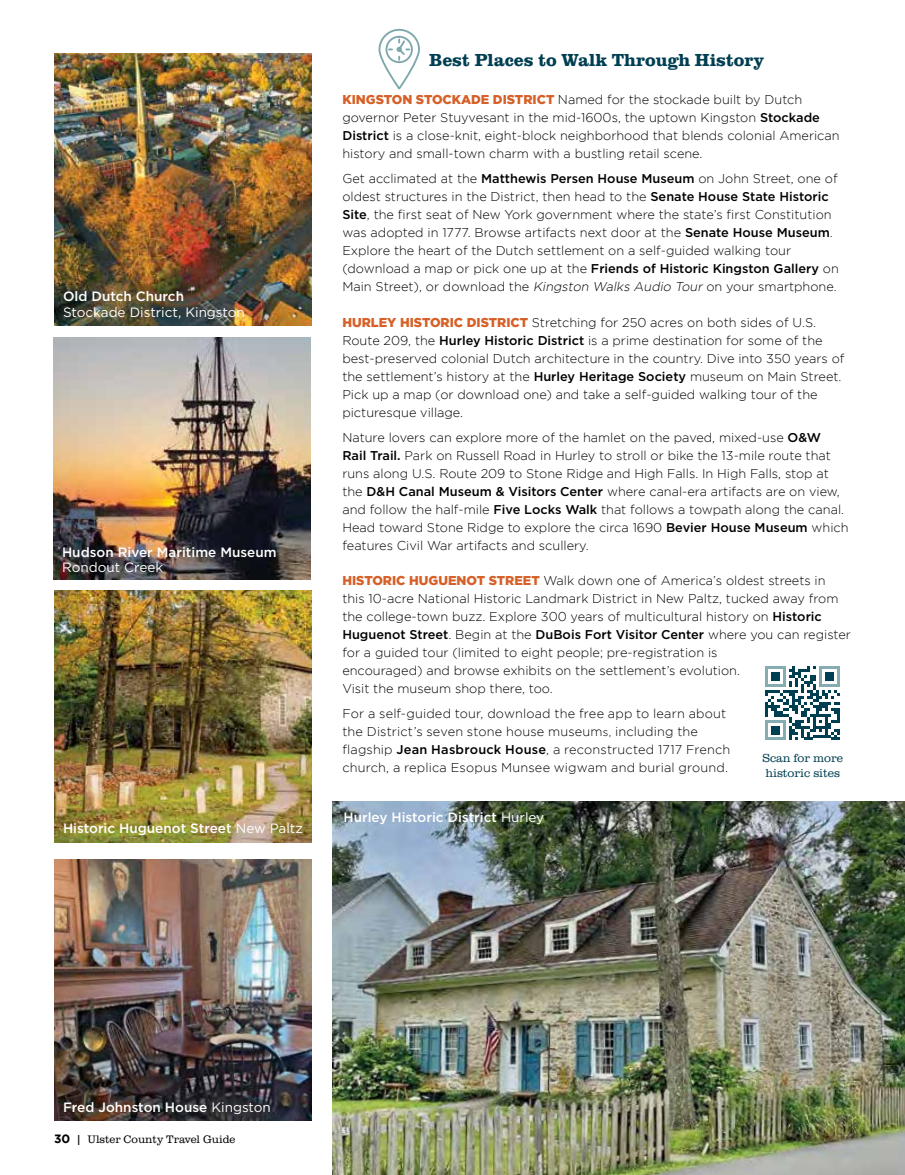
<style>
.page{position:relative;width:905px;height:1175px;background:#fff}
.page>*{position:absolute;margin:0;border:0;box-sizing:border-box;transform-origin:0 0}
.t1{font:700 18px "Clarendon URW";color:#003e52}
.t2{font:300 17.25px "Gotham";color:#000}
.t3{font:500 13.5px "Gotham";color:#fff}
.t4{font:13.5px "Gotham";color:#fff}
.t5{font:300 13.5px "Gotham";color:#fff}
.t6{font:300 12.75px/18px "Gotham";color:#000}
.t7{font:300 12px/15px "Clarendon URW";color:#003e52}
.t8{font:300 11.25px "Clarendon URW";color:#000}
.s1{font-weight:400}
.s2{font-weight:900;color:#d66027}
.s3{font-weight:500}
.s4{font-style:italic}
.s5{font-size:11.25px}
.s6{font-family:"Gotham";font-weight:700;font-size:12px}
.s7{font-size:12px}
</style>
<div class="page">
<img style="left:53px;top:338px;width:258px;height:241px">
<img style="left:54px;top:54px;width:257px;height:272px">
<svg style="left:378px;top:28px;width:42px;height:62px"></svg>
<svg style="left:765px;top:666px;width:74px;height:74px"></svg>
<hr style="left:765px;top:737px;width:21px;height:3px;background:#85acb0">
<div style="left:771px;top:725px;width:9px;height:9px;background:#003e52"></div>
<img style="left:333px;top:802px;width:571px;height:372px">
<img style="left:54px;top:859px;width:257px;height:261px">
<img style="left:54px;top:590px;width:257px;height:252px">
<p class="t3" style="left:63px;top:287px;width:122px">Old Dutch Church</p>
<p class="t4" style="left:63px;top:304px;width:183px">Stockade District, Kingston</p>
<p class="t3" style="left:62px;top:543px;width:216px">Hudson River Maritime Museum</p>
<p class="t4" style="left:62px;top:560px;width:102px">Rondout Creek</p>
<p class="t3" style="left:63px;top:819px;width:241px">H storic Huguenot Street <span class="s1">New Paltz</span></p>
<p class="t5" style="left:64px;top:822px;width:60px">Kingston</p>
<h1 class="t1" style="left:429px;top:47px;width:336px">Best Places to Walk Through History</h1>
<p class="t6" style="left:342px;top:91px;width:499px"><span class="s2">KINGSTON STOCKADE DISTRICT</span> Named for the stockade built by Dutch governor Peter Stuyvesant in the mid-1600s, the uptown Kingston <span class="s3">Stockade District</span> is a close-knit, eight-block neighborhood that blends colonial American history and small-town charm with a bustling retail scene.</p>
<p class="t6" style="left:342px;top:169px;width:498px">Get acclimated at the <span class="s3">Matthewis Persen House Museum</span> on John Street, one of oldest structures in the District, then head to the <span class="s3">Senate House State Historic Site</span>, the first seat of New York government where the state’s first Constitution was adopted in 1777. Browse artifacts next door at the <span class="s3">Senate House Museum</span>.<br>Explore the heart of the Dutch settlement on a self-guided walking tour (download a map or pick one up at the <span class="s3">Friends of Historic Kingston Gallery</span> on Main Street), or download the <span class="s4">Kingston Walks Audio Tour</span> on your smartphone.</p>
<p class="t6" style="left:342px;top:313px;width:503px"><span class="s2">HURLEY HISTORIC DISTRICT</span> Stretching for 250 acres on both sides of U.S.<br>Route 209, the <span class="s3">Hurley Historic District</span> is a prime destination for some of the best-preserved colonial Dutch architecture in the country. Dive into 350 years of the settlement’s history at the <span class="s3">Hurley Heritage Society</span> museum on Main Street.<br>Pick up a map (or download one) and take a self-guided walking tour of the picturesque village.</p>
<p class="t6" style="left:342px;top:428px;width:507px">Nature lovers can explore more of the hamlet on the paved, mixed-use <span class="s3">O&amp;W<br>Rail Trail.</span> Park on Russell Road in Hurley to stroll or bike the 13-mile route that runs along U.S. Route 209 to Stone Ridge and High Falls. In High Falls, stop at the <span class="s3">D&amp;H Canal Museum &amp; Visitors Center</span> where canal-era artifacts are on view, and follow the half-mile <span class="s3">Five Locks Walk</span> that follows a towpath along the canal.<br>Head toward Stone Ridge to explore the circa 1690 <span class="s3">Bevier House Museum</span> which features Civil War artifacts and scullery.</p>
<p class="t6" style="left:342px;top:571px;width:510px"><span class="s2">HISTORIC HUGUENOT STREET</span> Walk down one of America’s oldest streets in this 10-acre National Historic Landmark District in New Paltz, tucked away from the college-town buzz. Explore 300 years of multicultural history on <span class="s3">Historic Huguenot Street</span>. Begin at the <span class="s3">DuBois Fort Visitor Center</span> where you can register for a guided tour (limited to eight people; pre-registration is<br>encouraged) and browse exhibits on the settlement’s evolution.<br>Visit the museum shop there, too.</p>
<p class="t6" style="left:342px;top:704px;width:389px">For a self-guided tour, download the free app to learn about the District’s seven stone house museum<span class="s5">s,</span> including the flagship <span class="s3">Jean Hasbrouck House</span>, a reconstructed 1717 French church, a replica Esopus Munsee wigwam and burial ground.</p>
<h2 class="t2" style="left:368px;top:145px;width:63px">Culture</h2>
<p class="t7" style="left:762px;top:749px;width:82px">Scan for more historic sites</p>
<p class="t3" style="left:343px;top:809px;width:202px">Hurley Historic District <span class="s1">Hurley</span></p>
<p class="t3" style="left:63px;top:1097px;width:209px">Fred Johnston House <span class="s1">Kingston</span></p>
<p class="t8" style="left:54px;top:1131px;width:183px"><span class="s6">30</span> <span class="s7">|</span> Ulster County Travel Guide</p>
</div>
